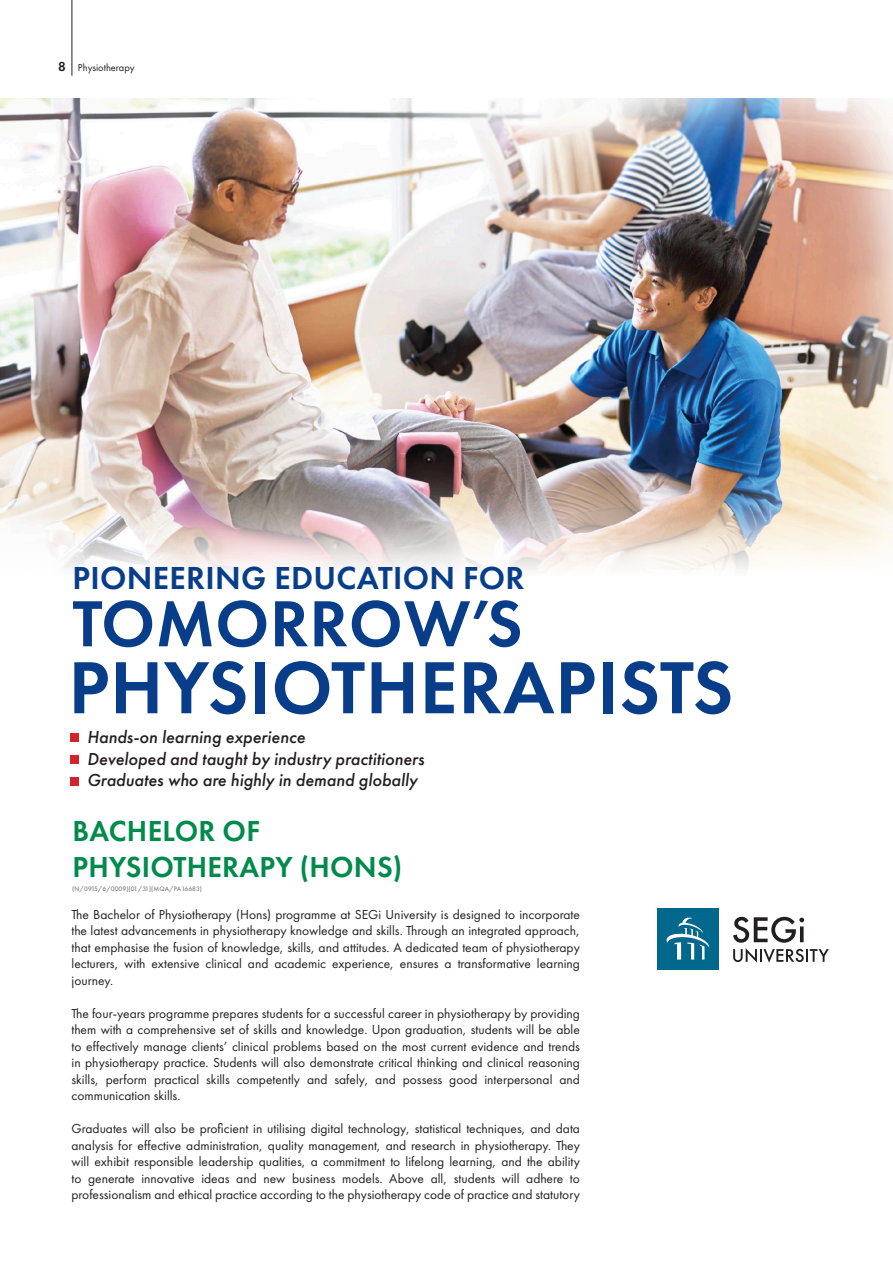
<style>
.page{position:relative;width:893px;height:1263px;background:#fff}
.page>*{position:absolute;margin:0;border:0;box-sizing:border-box;transform-origin:0 0}
.t1{font:600 76.5px "Futura PT";letter-spacing:.01em;color:#083e89}
.t2{font:600 67.5px "Futura PT";letter-spacing:.01em;color:#083e89}
.t3{font:600 33px "Futura PT";letter-spacing:.01em;color:#083e89}
.t4{font:600 30px "Futura PT";letter-spacing:.01em;color:#008b4c}
.t5{font:italic 500 18px "Futura PT";color:#231f20}
.t6{font:13.5px/16.5px "Futura PT";color:#231f20;text-align:justify}
.t7{font:10.5px "Futura PT";color:#231f20}
.t8{font:500 6.75px "Futura PT";color:#808285}
.s1{font-weight:600;font-size:13.5px}
</style>
<div class="page">
<img style="left:0;top:98px;width:893px;height:472px">
<div style="left:70px;top:733px;width:9px;height:9px;background:#d1232a"></div>
<div style="left:70px;top:755px;width:9px;height:9px;background:#d1232a"></div>
<div style="left:70px;top:777px;width:9px;height:8px;background:#d1232a"></div>
<div style="left:657px;top:908px;width:62px;height:61px;background:#00688c"></div>
<svg style="left:667px;top:917px;width:42px;height:42px"></svg>
<svg style="left:733px;top:917px;width:96px;height:46px"></svg>
<hr style="left:72px;top:0;width:1px;height:76px;background:#231f20">
<p class="t7" style="left:58px;top:61px;width:78px"><span class="s1">8</span> Physiotherapy</p>
<p class="t3" style="left:72px;top:558px;width:454px">PIONEERING EDUCATION FOR</p>
<p class="t2" style="left:73px;top:581px;width:451px">TOMORROW’S</p>
<p class="t1" style="left:69px;top:640px;width:666px">PHYSIOTHERAPISTS</p>
<p class="t5" style="left:87px;top:726px;width:220px">Hands-on learning experience</p>
<p class="t5" style="left:87px;top:747px;width:339px">Developed and taught by industry practitioners</p>
<p class="t5" style="left:87px;top:769px;width:332px">Graduates who are highly in demand globally</p>
<p class="t4" style="left:72px;top:812px;width:189px">BACHELOR OF</p>
<p class="t4" style="left:72px;top:848px;width:331px">PHYSIOTHERAPY (HONS)</p>
<p class="t8" style="left:72px;top:884px;width:131px">(N/0915/6/0009)(01/31)(MQA/PA16683)</p>
<p class="t6" style="left:72px;top:906px;width:510px">The Bachelor of Physiotherapy (Hons) programme at SEGi University is designed to incorporate the latest advancements in physiotherapy knowledge and skills. Through an integrated approach, that emphasise the fusion of knowledge, skills, and attitudes. A dedicated team of physiotherapy lecturers, with extensive clinical and academic experience, ensures a transformative learning journey.</p>
<p class="t6" style="left:72px;top:1005px;width:510px">The four-years programme prepares students for a successful career in physiotherapy by providing them with a comprehensive set of skills and knowledge. Upon graduation, students will be able to effectively manage clients’ clinical problems based on the most current evidence and trends in physiotherapy practice. Students will also demonstrate critical thinking and clinical reasoning skills, perform practical skills competently and safely, and possess good interpersonal and communication skills.</p>
<p class="t6" style="left:72px;top:1120px;width:510px">Graduates will also be proficient in utilising digital technology, statistical techniques, and data analysis for effective administration, quality management, and research in physiotherapy. They will exhibit responsible leadership qualities, a commitment to lifelong learning, and the ability to generate innovative ideas and new business models. Above all, students will adhere to professionalism and ethical practice according to the physiotherapy code of practice and statutory</p>
</div>
